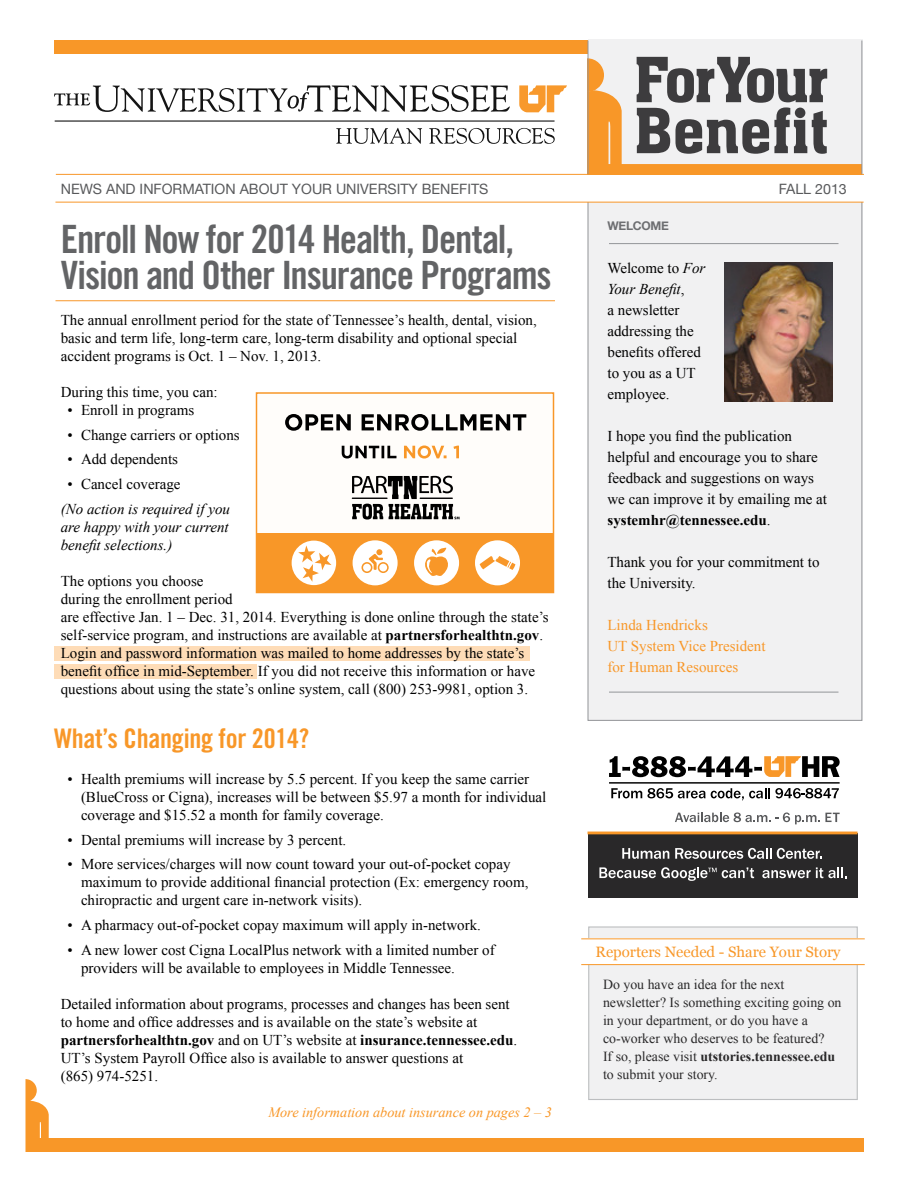
<style>
.page{position:relative;width:918px;height:1188px;background:#fff}
.page>*{position:absolute;margin:0;border:0;box-sizing:border-box;transform-origin:0 0}
.t1{font:39px/36px "Trade Gothic Bold Cond Twenty";letter-spacing:-.035em;color:#636466}
.t2{font:27px "Trade Gothic Bold Cond Twenty";letter-spacing:-.01em;color:#f89728}
.t3{font:15px/18px "Times New Roman";color:#000}
.t4{font:italic 15px/18px "Times New Roman";color:#000;text-align:justify}
.t5{font:15px/21px "Times New Roman";color:#f89728}
.t6{font:15px "Georgia";color:#f89728}
.t7{font:14.25px "Helvetica Neue";color:#58595b}
.t8{font:italic 14.25px "Times New Roman";color:#f89728}
.t9{font:13.8px/18px "Times New Roman";color:#292829}
.t10{font:700 12px "Helvetica Neue";letter-spacing:-.025em;color:#6d6e71}
.s1{font-style:italic}
.s2{font-weight:700}
</style>
<div class="page">
<svg style="left:25px;top:1079px;width:24px;height:73px"></svg>
<div style="left:588px;top:926px;width:270px;height:174px;background:#f1f1f2;border:1px solid #bcbec0"></div>
<div style="left:581px;top:938px;width:284px;height:27px;background:#fff"></div>
<hr style="left:581px;top:964px;width:284px;height:1px;background:#f89728">
<hr style="left:581px;top:938px;width:284px;height:1px;background:#f89728">
<div style="left:27px;top:1138px;width:837px;height:14px;background:#f89728"></div>
<div style="left:54px;top:40px;width:534px;height:14px;background:#f89728"></div>
<div style="left:588px;top:39px;width:274px;height:682px;background:#f1f1f2"></div>
<div style="left:588px;top:833px;width:270px;height:65px;background:#292829"></div>
<hr style="left:588px;top:832px;width:270px;height:2px;background:#f89728">
<svg style="left:622px;top:848px;width:47px;height:11px"></svg>
<svg style="left:675px;top:848px;width:96px;height:11px"></svg>
<svg style="left:777px;top:848px;width:45px;height:11px"></svg>
<svg style="left:599px;top:867px;width:155px;height:14px"></svg>
<svg style="left:762px;top:867px;width:85px;height:11px"></svg>
<svg style="left:675px;top:813px;width:165px;height:11px"></svg>
<svg style="left:611px;top:788px;width:228px;height:12px"></svg>
<hr style="left:609px;top:782px;width:231px;height:2px;background:#000">
<svg style="left:609px;top:756px;width:231px;height:21px"></svg>
<svg style="left:519px;top:85px;width:48px;height:27px"></svg>
<svg style="left:54px;top:85px;width:456px;height:27px"></svg>
<hr style="left:55px;top:120px;width:500px;height:2px;background:#141414">
<svg style="left:336px;top:128px;width:86px;height:16px"></svg>
<svg style="left:429px;top:128px;width:126px;height:16px"></svg>
<svg style="left:587px;top:57px;width:273px;height:117px"></svg>
<div style="left:57px;top:175px;width:807px;height:27px;background:#fff"></div>
<hr style="left:55px;top:202px;width:809px;height:1px;background:#f89728">
<hr style="left:56px;top:174px;width:808px;height:1px;background:#f89728">
<hr style="left:609px;top:243px;width:229px;height:1px;background:#939598">
<div style="left:54px;top:646px;width:476px;height:14px;background:#fedcb7"></div>
<hr style="left:56px;top:300px;width:499px;height:1px;background:#f89728">
<hr style="left:609px;top:692px;width:229px;height:1px;background:#939598">
<div style="left:54px;top:664px;width:203px;height:14px;background:#fedcb7"></div>
<div style="left:256px;top:392px;width:298px;height:201px;background:#fffdfa;border:2px solid #f89728"></div>
<svg style="left:285px;top:414px;width:66px;height:17px"></svg>
<svg style="left:362px;top:414px;width:164px;height:17px"></svg>
<svg style="left:352px;top:476px;width:108px;height:44px"></svg>
<div style="left:256px;top:534px;width:298px;height:58px;background:#f89728"></div>
<svg style="left:475px;top:540px;width:45px;height:45px"></svg>
<svg style="left:414px;top:540px;width:45px;height:45px"></svg>
<svg style="left:353px;top:540px;width:45px;height:45px"></svg>
<div style="left:292px;top:541px;width:44px;height:44px;background:#fff;border-radius:50%"></div>
<svg style="left:298px;top:545px;width:34px;height:37px"></svg>
<svg style="left:404px;top:445px;width:55px;height:14px"></svg>
<svg style="left:342px;top:446px;width:54px;height:13px"></svg>
<img style="left:724px;top:263px;width:108px;height:139px">
<p class="t7" style="left:61px;top:177px;width:429px">NEWS AND INFORMATION ABOUT YOUR UNIVERSITY BENEFITS</p>
<p class="t7" style="left:779px;top:177px;width:70px">FALL 2013</p>
<p class="t10" style="left:608px;top:215px;width:63px">WELCOME</p>
<p class="t3" style="left:608px;top:257px;width:99px;line-height:21px">Welcome to <span class="s1">For<br>Your Benefit</span>,<br>a newsletter addressing the benefits offered to you as a UT employee.</p>
<p class="t3" style="left:608px;top:425px;width:221px;line-height:21px">I hope you find the publication helpful and encourage you to share feedback and suggestions on ways we can improve it by emailing me at <span class="s2">systemhr@tennessee.edu</span>.</p>
<p class="t3" style="left:608px;top:551px;width:214px;line-height:21px">Thank you for your commitment to the University.</p>
<p class="t5" style="left:608px;top:614px;width:160px">Linda Hendricks<br>UT System Vice President for Human Resources</p>
<h1 class="t1" style="left:61px;top:221px;width:493px">Enroll Now for 2014 Health, Dental,<br>Vision and Other Insurance Programs</h1>
<p class="t3" style="left:61px;top:311px;width:478px">The annual enrollment period for the state of Tennessee’s health, dental, vision, basic and term life, long-term care, long-term disability and optional special accident programs is Oct. 1 – Nov. 1, 2013.</p>
<p class="t3" style="left:61px;top:383px;width:159px">During this time, you can:</p>
<p class="t3" style="left:68px;top:401px;width:128px">• Enroll in programs</p>
<p class="t3" style="left:68px;top:425px;width:174px">• Change carriers or options</p>
<p class="t3" style="left:68px;top:450px;width:112px">• Add dependents</p>
<p class="t3" style="left:68px;top:475px;width:115px">• Cancel coverage</p>
<p class="t4" style="left:61px;top:500px;width:171px">(No action is required if you are happy with your current benefit selections.)</p>
<p class="t3" style="left:61px;top:572px;width:489px">The options you choose<br>during the enrollment period<br>are effective Jan. 1 – Dec. 31, 2014. Everything is done online through the state’s self-service program, and instructions are available at <span class="s2">partnersforhealthtn.gov</span>.<br>Login and password information was mailed to home addresses by the state’s benefit office in mid-September. If you did not receive this information or have questions about using the state’s online system, call (800) 253-9981, option 3.</p>
<h2 class="t2" style="left:54px;top:722px;width:257px">What’s Changing for 2014?</h2>
<p class="t3" style="left:81px;top:770px;width:467px;text-indent:-14px">• Health premiums will increase by 5.5 percent. If you keep the same carrier (BlueCross or Cigna), increases will be between $5.97 a month for individual coverage and $15.52 a month for family coverage.</p>
<p class="t3" style="left:68px;top:830px;width:280px">• Dental premiums will increase by 3 percent.</p>
<p class="t3" style="left:81px;top:855px;width:449px;text-indent:-14px">• More services/charges will now count toward your out-of-pocket copay maximum to provide additional financial protection (Ex: emergency room, chiropractic and urgent care in-network visits).</p>
<p class="t3" style="left:68px;top:916px;width:415px">• A pharmacy out-of-pocket copay maximum will apply in-network.</p>
<p class="t3" style="left:81px;top:941px;width:415px;text-indent:-14px">• A new lower cost Cigna LocalPlus network with a limited number of providers will be available to employees in Middle Tennessee.</p>
<p class="t3" style="left:61px;top:995px;width:458px">Detailed information about programs, processes and changes has been sent to home and office addresses and is available on the state’s website at <span class="s2">partnersforhealthtn.gov</span> and on UT’s website at <span class="s2">insurance.tennessee.edu</span>.<br>UT’s System Payroll Office also is available to answer questions at<br>(865) 974-5251.</p>
<p class="t8" style="left:268px;top:1102px;width:285px">More information about insurance on pages 2 – 3</p>
<p class="t6" style="left:596px;top:942px;width:247px">Reporters Needed - Share Your Story</p>
<p class="t9" style="left:603px;top:976px;width:240px">Do you have an idea for the next newsletter? Is something exciting going on in your department, or do you have a co-worker who deserves to be featured?<br>If so, please visit <span class="s2">utstories.tennessee.edu </span>to submit your story.</p>
</div>
